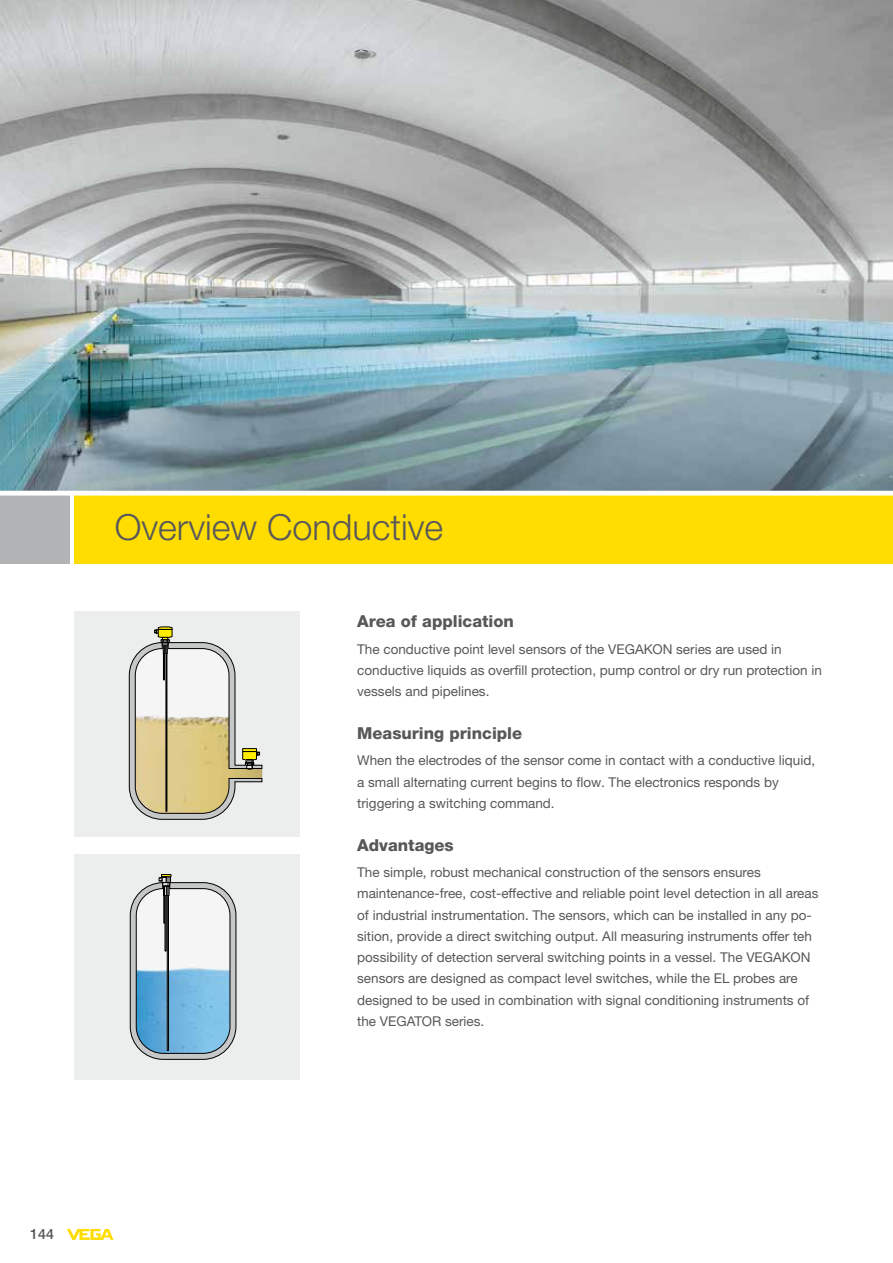
<style>
.page{position:relative;width:893px;height:1263px;background:#fff}
.page>*{position:absolute;margin:0;border:0;box-sizing:border-box;transform-origin:0 0}
.t1{font:300 36px "Helvetica Neue LTW1 G";color:#58585a}
.t2{font:800 16.5px "Helvetica Neue LTW1 G";color:#58585a}
.t3{font:500 14.25px "Helvetica Neue LTW1 G";color:#58585a}
.t4{font:13.5px/21.3px "Helvetica Neue LTW1 G";color:#58585a}
</style>
<div class="page">
<svg style="left:67px;top:1229px;width:47px;height:11px"></svg>
<div style="left:74px;top:611px;width:226px;height:226px;background:#eceded"></div>
<svg style="left:129px;top:626px;width:134px;height:194px"></svg>
<div style="left:74px;top:855px;width:226px;height:225px;background:#eceded"></div>
<svg style="left:130px;top:874px;width:107px;height:186px"></svg>
<img style="left:0;top:0;width:893px;height:491px">
<div style="left:74px;top:494px;width:819px;height:69px;background:#fd0"></div>
<div style="left:0;top:494px;width:69px;height:69px;background:#b1b3b4"></div>
<hr style="left:0;top:491px;width:893px;height:4px;background:#fff">
<h1 class="t1" style="left:115px;top:505px;width:330px">Overview Conductive</h1>
<p class="t2" style="left:357px;top:611px;width:158px">Area of application</p>
<p class="t4" style="left:357px;top:638px;width:466px">The conductive point level sensors of the VEGAKON series are used in conductive liquids as overfill protection, pump control or dry run protection in vessels and pipelines.</p>
<p class="t2" style="left:357px;top:723px;width:167px">Measuring principle</p>
<p class="t4" style="left:357px;top:750px;width:459px">When the electrodes of the sensor come in contact with a conductive liquid, a small alternating current begins to flow. The electronics responds by triggering a switching command.</p>
<p class="t2" style="left:357px;top:835px;width:98px">Advantages</p>
<p class="t4" style="left:357px;top:861px;width:463px">The simple, robust mechanical construction of the sensors ensures maintenance-free, cost-effective and reliable point level detection in all areas of industrial instrumentation. The sensors, which can be installed in any po&shy;sition, provide a direct switching output. All measuring instruments offer teh possibility of detection serveral switching points in a vessel. The VEGAKON sensors are designed as compact level switches, while the EL probes are designed to be used in combination with signal conditioning instruments of the VEGATOR series.</p>
<p class="t3" style="left:30px;top:1225px;width:25px">144</p>
</div>
